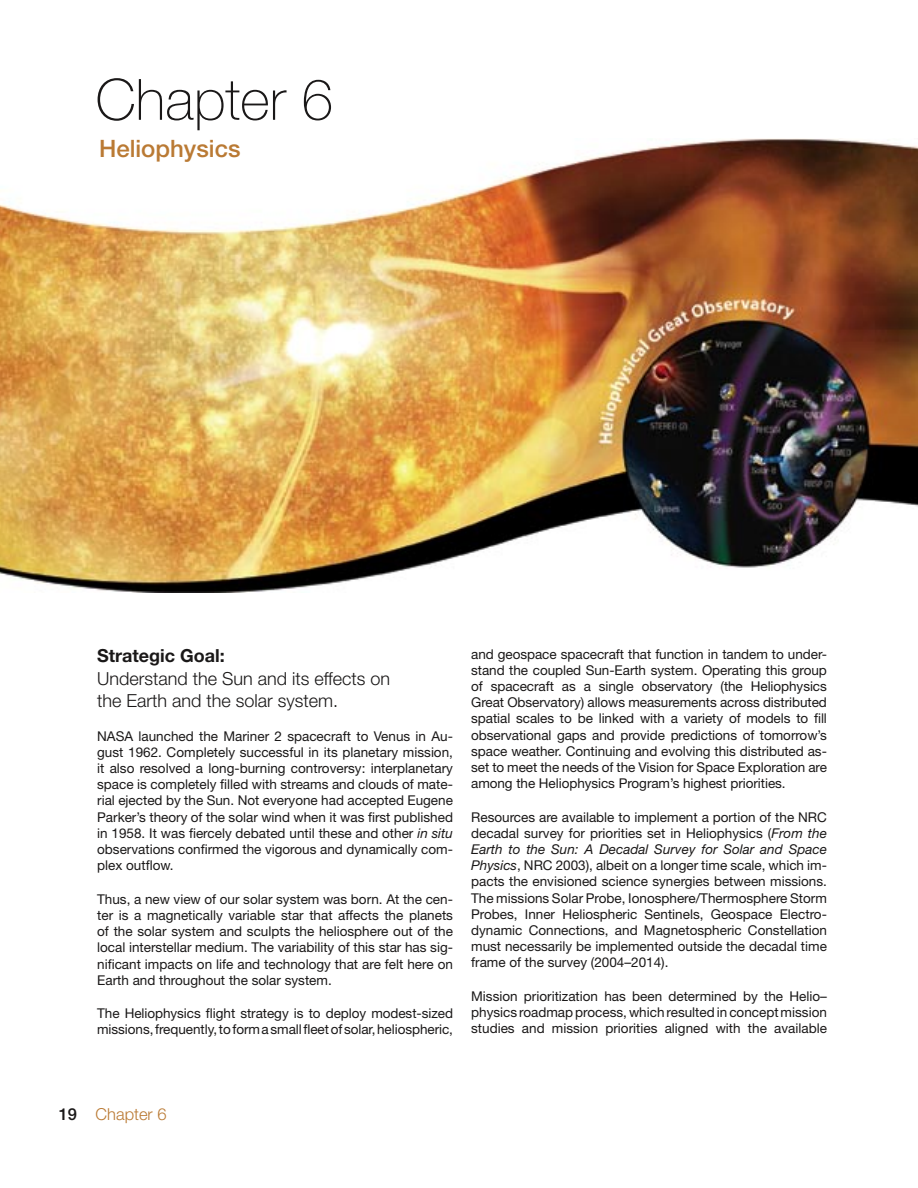
<style>
.page{position:relative;width:918px;height:1188px;background:#fff}
.page>*{position:absolute;margin:0;border:0;box-sizing:border-box;transform-origin:0 0}
.t1{font:100 57px "Helvetica Neue";color:#1a1818}
.t2{font:500 24px "Helvetica Neue";color:#ba7a34}
.t3{font:300 18px/22.5px "Helvetica Neue";color:#1a1818}
.t4{font:700 18px "Helvetica Neue";color:#1a1818}
.t5{font:300 16.5px "Helvetica Neue";color:#ba7a34}
.t6{font:13.5px/16.2px "Helvetica Neue";color:#1a1818;text-align:justify}
.s1{font-style:italic}
.s2{font-weight:500;color:#1a1818}
</style>
<div class="page">
<img style="left:0;top:138px;width:918px;height:455px">
<h1 class="t1" style="left:96px;top:67px;width:239px">Chapter 6</h1>
<h2 class="t2" style="left:99px;top:134px;width:143px">Heliophysics</h2>
<h4 class="t4" style="left:97px;top:645px;width:129px">Strategic Goal:</h4>
<h4 class="t3" style="left:97px;top:667px;width:295px">Understand the Sun and its effects on the Earth and the solar system.</h4>
<p class="t6" style="left:97px;top:728px;width:357px">NASA launched the Mariner 2 spacecraft to Venus in Au&shy;gust 1962. Completely successful in its planetary mission, it also resolved a long-burning controversy: interplanetary space is completely filled with streams and clouds of mate&shy;rial ejected by the Sun. Not everyone had accepted Eugene Parker’s theory of the solar wind when it was first published in 1958. It was fiercely debated until these and other <span class="s1">in situ </span>observations confirmed the vigorous and dynamically com&shy;plex outflow.</p>
<p class="t6" style="left:97px;top:891px;width:357px">Thus, a new view of our solar system was born. At the cen&shy;ter is a magnetically variable star that affects the planets of the solar system and sculpts the heliosphere out of the local interstellar medium. The variability of this star has sig&shy;nificant impacts on life and technology that are felt here on Earth and throughout the solar system.</p>
<p class="t6" style="left:97px;top:1005px;width:357px">The Heliophysics flight strategy is to deploy modest-sized missions,frequently,toformasmallfleetofsolar,heliospheric,</p>
<p class="t6" style="left:471px;top:646px;width:357px">and geospace spacecraft that function in tandem to under&shy;stand the coupled Sun-Earth system. Operating this group of spacecraft as a single observatory (the Heliophysics Great Observatory) allows measurements across distributed spatial scales to be linked with a variety of models to fill observational gaps and provide predictions of tomorrow’s space weather. Continuing and evolving this distributed as&shy;set to meet the needs of the Vision for Space Exploration are among the Heliophysics Program’s highest priorities.</p>
<p class="t6" style="left:471px;top:809px;width:357px">Resources are available to implement a portion of the NRC decadal survey for priorities set in Heliophysics (<span class="s1">From the Earth to the Sun: A Decadal Survey for Solar and Space Physics</span>, NRC 2003), albeit on a longer time scale, which im&shy;pacts the envisioned science synergies between missions.<br>The missions Solar Probe, Ionosphere/Thermosphere Storm Probes, Inner Heliospheric Sentinels, Geospace Electro&shy;dynamic Connections, and Magnetospheric Constellation must necessarily be implemented outside the decadal time frame of the survey (2004–2014).</p>
<p class="t6" style="left:471px;top:988px;width:357px">Mission prioritization has been determined by the Helio– physics roadmap process, which resulted in concept mission studies and mission priorities aligned with the available</p>
<p class="t5" style="left:59px;top:1104px;width:109px"><span class="s2">19</span> Chapter 6</p>
</div>
